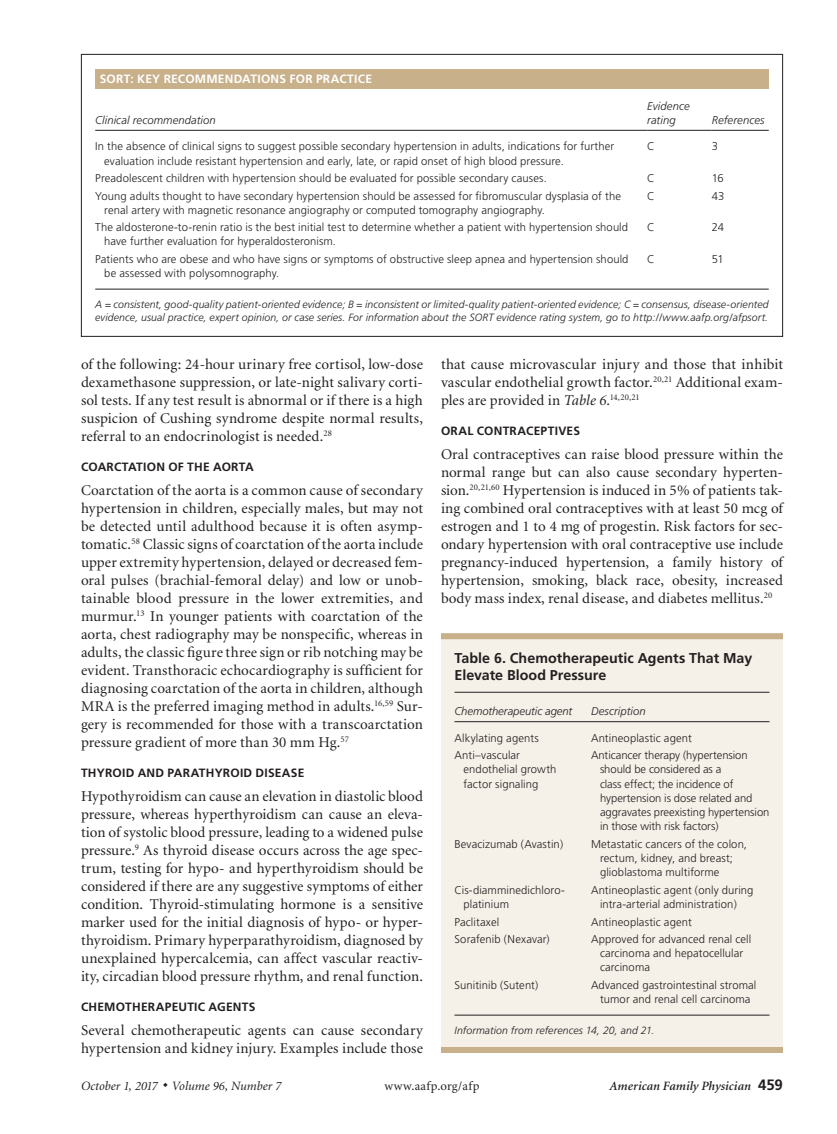
<style>
.page{position:relative;width:837px;height:1134px;background:#fff}
.page>*{position:absolute;margin:0;border:0;box-sizing:border-box;transform-origin:0 0}
.body_noindent{font:15px/18px "Minion";letter-spacing:.005em;color:#231f20;text-align:justify}
.table_title{font:700 14.25px/16.5px "Frutiger";color:#231f20}
.t1{font:italic 12.75px "Minion";letter-spacing:.005em;color:#231f20}
.t2{font:italic 600 12.75px "Minion";letter-spacing:.005em;color:#231f20}
.t3{font:12.75px "Minion";letter-spacing:.03em;color:#231f20}
.head2{font:700 12px "Frutiger";letter-spacing:.02em;color:#231f20}
.table_title_SORT{font:700 12px "Frutiger";letter-spacing:.02em;color:#fff}
.table_data{font:300 11.25px/14.2px "Frutiger";letter-spacing:.01em;color:#231f20}
.table_head1{font:italic 300 11.25px/14.2px "Frutiger";letter-spacing:.005em;color:#231f20}
.table_fig_note{font:italic 300 10.5px/13.5px "Frutiger";letter-spacing:.01em;color:#231f20}
.table_note_rule{font:italic 300 10.5px "Frutiger";letter-spacing:.01em;color:#231f20}
.s1{font-style:italic}
.s2{font-family:"Frutiger";font-weight:700;font-style:normal;font-size:15px}
</style>
<div class="page">
<div style="left:441px;top:633px;width:342px;height:420px;background:#f5f0e8"></div>
<div style="left:441px;top:633px;width:342px;height:6px;background:#c8b08b"></div>
<hr style="left:454px;top:692px;width:316px;height:1px;background:#231f20">
<hr style="left:454px;top:721px;width:137px;height:1px;background:#231f20">
<hr style="left:591px;top:721px;width:179px;height:1px;background:#231f20">
<hr style="left:454px;top:1015px;width:316px;height:1px;background:#231f20">
<div style="left:441px;top:1047px;width:342px;height:6px;background:#c8b08b"></div>
<div style="left:95px;top:70px;width:674px;height:19px;background:#c8b08b"></div>
<hr style="left:95px;top:130px;width:552px;height:1px;background:#231f20">
<hr style="left:647px;top:130px;width:65px;height:1px;background:#231f20">
<hr style="left:712px;top:130px;width:57px;height:1px;background:#231f20">
<hr style="left:95px;top:289px;width:674px;height:1px;background:#231f20">
<p class="table_title_SORT" style="left:100px;top:72px;width:274px">SORT: KEY RECOMMENDATIONS FOR PRACTICE</p>
<p class="table_head1" style="left:95px;top:113px;width:122px">Clinical recommendation</p>
<p class="table_head1" style="left:647px;top:99px;width:44px">Evidence rating</p>
<p class="table_head1" style="left:712px;top:113px;width:54px">References</p>
<p class="table_data" style="left:104px;top:140px;width:512px;text-indent:-9px">In the absence of clinical signs to suggest possible secondary hypertension in adults, indications for further evaluation include resistant hypertension and early, late, or rapid onset of high blood pressure.</p>
<p class="table_data" style="left:647px;top:140px;width:9px">C</p>
<p class="table_data" style="left:712px;top:140px;width:8px">3</p>
<p class="table_data" style="left:95px;top:171px;width:453px">Preadolescent children with hypertension should be evaluated for possible secondary causes.</p>
<p class="table_data" style="left:647px;top:171px;width:9px">C</p>
<p class="table_data" style="left:712px;top:171px;width:14px">16</p>
<p class="table_data" style="left:104px;top:189px;width:518px;text-indent:-9px">Young adults thought to have secondary hypertension should be assessed for fibromuscular dysplasia of the renal artery with magnetic resonance angiography or computed tomography angiography.</p>
<p class="table_data" style="left:647px;top:189px;width:9px">C</p>
<p class="table_data" style="left:712px;top:189px;width:14px">43</p>
<p class="table_data" style="left:104px;top:220px;width:525px;text-indent:-9px">The aldosterone-to-renin ratio is the best initial test to determine whether a patient with hypertension should have further evaluation for hyperaldosteronism.</p>
<p class="table_data" style="left:647px;top:220px;width:9px">C</p>
<p class="table_data" style="left:712px;top:220px;width:14px">24</p>
<p class="table_data" style="left:104px;top:252px;width:526px;text-indent:-9px">Patients who are obese and who have signs or symptoms of obstructive sleep apnea and hypertension should be assessed with polysomnography.</p>
<p class="table_data" style="left:647px;top:252px;width:9px">C</p>
<p class="table_data" style="left:712px;top:252px;width:13px">51</p>
<p class="table_fig_note" style="left:95px;top:297px;width:675px">A = consistent, good-quality patient-oriented evidence; B = inconsistent or limited-quality patient-oriented evidence; C = consensus, disease-oriented evidence, usual practice, expert opinion, or case series. For information about the SORT evidence rating system, go to http://www.aafp.org/afpsort.</p>
<p class="body_noindent" style="left:81px;top:356px;width:344px">of the following: 24-hour urinary free cortisol, low-dose dexamethasone suppression, or late-night salivary corti&shy;sol tests. If any test result is abnormal or if there is a high suspicion of Cushing syndrome despite normal results, referral to an endocrinologist is needed.<sup>28</sup></p>
<p class="head2" style="left:81px;top:460px;width:174px">COARCTATION OF THE AORTA</p>
<p class="body_noindent" style="left:81px;top:482px;width:344px">Coarctation of the aorta is a common cause of secondary hypertension in children, especially males, but may not be detected until adulthood because it is often asymp&shy;tomatic.<sup>58</sup> Classic signs of coarctation of the aorta include upper extremity hypertension, delayed or decreased fem&shy;oral pulses (brachial-femoral delay) and low or unob&shy;tainable blood pressure in the lower extremities, and murmur.<sup>13</sup> In younger patients with coarctation of the aorta, chest radiography may be nonspecific, whereas in adults, the classic figure three sign or rib notching may be evident. Transthoracic echocardiography is sufficient for diagnosing coarctation of the aorta in children, although MRA is the preferred imaging method in adults.<sup>16,59</sup> Sur&shy;gery is recommended for those with a transcoarctation pressure gradient of more than 30 mm Hg.<sup>57</sup></p>
<p class="head2" style="left:81px;top:766px;width:225px">THYROID AND PARATHYROID DISEASE</p>
<p class="body_noindent" style="left:81px;top:788px;width:344px">Hypothyroidism can cause an elevation in diastolic blood pressure, whereas hyperthyroidism can cause an eleva&shy;tion of systolic blood pressure, leading to a widened pulse pressure.<sup>9</sup> As thyroid disease occurs across the age spec&shy;trum, testing for hypo- and hyperthyroidism should be considered if there are any suggestive symptoms of either condition. Thyroid-stimulating hormone is a sensitive marker used for the initial diagnosis of hypo- or hyper&shy;thyroidism. Primary hyperparathyroidism, diagnosed by unexplained hypercalcemia, can affect vascular reactiv&shy;ity, circadian blood pressure rhythm, and renal function.</p>
<p class="head2" style="left:81px;top:1000px;width:176px">CHEMOTHERAPEUTIC AGENTS</p>
<p class="body_noindent" style="left:81px;top:1022px;width:344px">Several chemotherapeutic agents can cause secondary hypertension and kidney injury. Examples include those</p>
<p class="body_noindent" style="left:441px;top:356px;width:344px">that cause microvascular injury and those that inhibit vascular endothelial growth factor.<sup>20,21</sup> Additional exam&shy;ples are provided in <span class="s1">Table 6</span>.<sup>14,20,21</sup></p>
<p class="head2" style="left:441px;top:424px;width:141px">ORAL CONTRACEPTIVES</p>
<p class="body_noindent" style="left:441px;top:446px;width:344px">Oral contraceptives can raise blood pressure within the normal range but can also cause secondary hyperten&shy;sion.<sup>20,21,60</sup> Hypertension is induced in 5% of patients tak&shy;ing combined oral contraceptives with at least 50 mcg of estrogen and 1 to 4 mg of progestin. Risk factors for sec&shy;ondary hypertension with oral contraceptive use include pregnancy-induced hypertension, a family history of hypertension, smoking, black race, obesity, increased body mass index, renal disease, and diabetes mellitus.<sup>20</sup></p>
<p class="table_title" style="left:454px;top:650px;width:299px">Table 6. Chemotherapeutic Agents That May<br>Elevate Blood Pressure</p>
<p class="table_head1" style="left:454px;top:704px;width:119px">Chemotherapeutic agent</p>
<p class="table_head1" style="left:591px;top:704px;width:56px">Description</p>
<p class="table_data" style="left:454px;top:731px;width:86px">Alkylating agents</p>
<p class="table_data" style="left:591px;top:731px;width:102px">Antineoplastic agent</p>
<p class="table_data" style="left:464px;top:748px;width:95px;text-indent:-9px">Anti–vascular endothelial growth factor signaling</p>
<p class="table_data" style="left:600px;top:748px;width:171px;text-indent:-9px">Anticancer therapy (hypertension should be considered as a<br>class effect; the incidence of hypertension is dose related and aggravates preexisting hypertension in those with risk factors)</p>
<p class="table_data" style="left:454px;top:837px;width:110px">Bevacizumab (Avastin)</p>
<p class="table_data" style="left:600px;top:837px;width:149px;text-indent:-9px">Metastatic cancers of the colon, rectum, kidney, and breast; glioblastoma multiforme</p>
<p class="table_data" style="left:464px;top:883px;width:102px;text-indent:-9px">Cis-diamminedichloro&shy;platinium</p>
<p class="table_data" style="left:600px;top:883px;width:155px;text-indent:-9px">Antineoplastic agent (only during intra-arterial administration)</p>
<p class="table_data" style="left:454px;top:915px;width:46px">Paclitaxel</p>
<p class="table_data" style="left:591px;top:915px;width:102px">Antineoplastic agent</p>
<p class="table_data" style="left:454px;top:932px;width:97px">Sorafenib (Nexavar)</p>
<p class="table_data" style="left:600px;top:932px;width:153px;text-indent:-9px">Approved for advanced renal cell carcinoma and hepatocellular carcinoma</p>
<p class="table_data" style="left:454px;top:978px;width:85px">Sunitinib (Sutent)</p>
<p class="table_data" style="left:591px;top:978px;width:167px;text-align:center">Advanced gastrointestinal stromal tumor and renal cell carcinoma</p>
<p class="table_note_rule" style="left:454px;top:1024px;width:201px">Information from references 14, 20, and 21.</p>
<p class="t1" style="left:81px;top:1080px;width:202px">October 1, 2017 ◆ Volume 96, Number 7</p>
<p class="t3" style="left:384px;top:1080px;width:97px">www.aafp.org/afp</p>
<p class="t2" style="left:610px;top:1080px;width:175px">American Family Physician <span class="s2">459</span></p>
</div>
